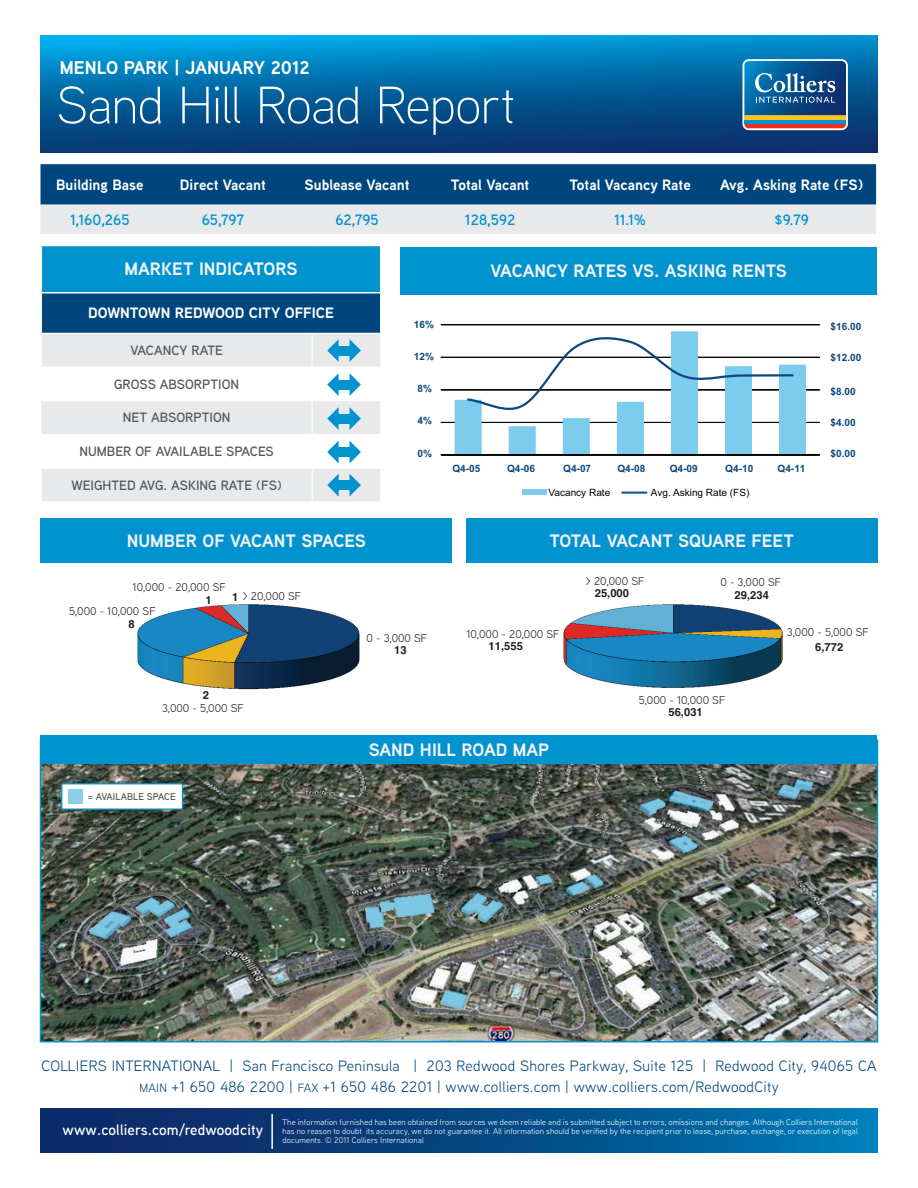
<style>
.page{position:relative;width:918px;height:1188px;background:#fff}
.page>*{position:absolute;margin:0;border:0;box-sizing:border-box;transform-origin:0 0}
.Overview_Title_Heade{font:300 52.5px "Aaux Next";letter-spacing:-.01em;color:#fff}
.Gray_Subhead{font:700 18.45px "Aaux Next";color:#fff}
.Blue_subhead{font:700 18px "Aaux Next";color:#f2f3f4}
.CI_address_front{font:15px "Aaux Next";letter-spacing:.02em;color:#00467e}
.Text_Sidebar{font:700 15px "Aaux Next";color:#fff}
.Blue_subhead-2{font:600 15px "Aaux Next";color:#0093d0}
.URL_footer{font:600 15px "Aaux Next";letter-spacing:.01em;color:#fff}
.Blue_subhead-3{font:600 13.5px "Aaux Next";color:#57585a}
.t1{font:11.25px/15.1px "Aaux Next";color:#231f20;text-align:center}
.t2{font:700 11.25px "Helvetica";color:#231f20}
.t3{font:700 10.05px "Arial";color:#0c487e}
.t4{font:10.05px "Arial";color:#040503}
.Blue_subhead-4{font:600 9.75px "Aaux Next";color:#57585a}
.disclaimer{font:8.25px/9px "Aaux Next";letter-spacing:.015em;color:#fff;text-align:justify}
.s1{font-family:"Helvetica";font-weight:700}
.s2{font-size:12px}
</style>
<div class="page">
<div style="left:522px;top:489px;width:24px;height:5px;background:#7bcced"></div>
<hr style="left:622px;top:492px;width:24px;height:2px;background:#0d5b93">
<hr style="left:441px;top:422px;width:379px;height:1px;background:#040503">
<hr style="left:441px;top:389px;width:379px;height:1px;background:#040503">
<hr style="left:441px;top:357px;width:379px;height:1px;background:#040503">
<hr style="left:441px;top:324px;width:379px;height:1px;background:#040503">
<div style="left:441px;top:455px;width:379px;height:1px;border:1px solid #040503"></div>
<svg style="left:455px;top:331px;width:351px;height:124px"></svg>
<div style="left:466px;top:518px;width:412px;height:45px;background:#0093d0"></div>
<svg style="left:40px;top:36px;width:838px;height:117px;background:#02639f"></svg>
<svg style="left:742px;top:59px;width:106px;height:71px;background:#4b7695"></svg>
<svg style="left:40px;top:164px;width:836px;height:70px;background:#628bac"></svg>
<div style="left:40px;top:518px;width:412px;height:45px;background:#0093d0"></div>
<img style="left:137px;top:604px;width:223px;height:85px">
<img style="left:563px;top:604px;width:220px;height:84px">
<img style="left:43px;top:765px;width:832px;height:274px">
<div style="left:40px;top:736px;width:838px;height:28px;background:#0093d0"></div>
<svg style="left:90px;top:897px;width:102px;height:43px;background:#5e7c85"></svg>
<svg style="left:366px;top:894px;width:68px;height:34px;background:#6e97a1"></svg>
<svg style="left:441px;top:990px;width:26px;height:19px"></svg>
<svg style="left:462px;top:893px;width:40px;height:30px"></svg>
<svg style="left:536px;top:875px;width:16px;height:10px"></svg>
<svg style="left:566px;top:875px;width:37px;height:21px"></svg>
<svg style="left:640px;top:790px;width:73px;height:25px;background:#5c7e88"></svg>
<svg style="left:669px;top:835px;width:28px;height:18px"></svg>
<svg style="left:778px;top:780px;width:34px;height:20px"></svg>
<div style="left:61px;top:783px;width:122px;height:27px;background:#fff;border:1px solid #0093d0"></div>
<div style="left:69px;top:789px;width:14px;height:15px;background:#8dcee9"></div>
<div style="left:40px;top:1108px;width:838px;height:44px;background:linear-gradient(to right,#0e1e5c,#0077b2)"></div>
<hr style="left:271px;top:1114px;width:2px;height:35px;background:#fff">
<div style="left:401px;top:247px;width:476px;height:48px;background:#0093d0"></div>
<div style="left:41px;top:245px;width:340px;height:48px;background:#0093d0"></div>
<div style="left:41px;top:293px;width:340px;height:40px;background:#00467e"></div>
<div style="left:42px;top:334px;width:338px;height:167px;background:#e8e9ea"></div>
<hr style="left:40px;top:245px;width:272px;height:1px;background:#fff">
<hr style="left:40px;top:246px;width:2px;height:46px;background:#fff">
<hr style="left:312px;top:245px;width:69px;height:1px;background:#fff">
<hr style="left:380px;top:246px;width:1px;height:46px;background:#fff">
<hr style="left:40px;top:293px;width:2px;height:40px;background:#fff">
<hr style="left:40px;top:292px;width:272px;height:1px;background:#fff">
<hr style="left:312px;top:292px;width:69px;height:1px;background:#fff">
<hr style="left:380px;top:293px;width:1px;height:40px;background:#fff">
<hr style="left:312px;top:334px;width:1px;height:32px;background:#fff">
<hr style="left:41px;top:468px;width:271px;height:1px;background:#fff">
<hr style="left:312px;top:468px;width:69px;height:1px;background:#fff">
<hr style="left:312px;top:469px;width:1px;height:32px;background:#fff">
<svg style="left:350px;top:474px;width:11px;height:23px"></svg>
<div style="left:342px;top:480px;width:10px;height:10px;background:#0093d0"></div>
<svg style="left:327px;top:474px;width:12px;height:23px"></svg>
<div style="left:336px;top:480px;width:10px;height:10px;background:#0093d0"></div>
<svg style="left:41px;top:339px;width:339px;height:129px"></svg>
<div style="left:336px;top:346px;width:10px;height:9px;background:#0093d0"></div>
<p class="Gray_Subhead" style="left:60px;top:55px;width:251px">MENLO PARK | JANUARY 2012</p>
<p class="Overview_Title_Heade" style="left:56px;top:70px;width:461px">Sand Hill Road Report</p>
<p class="Text_Sidebar" style="left:56px;top:174px;width:89px">Building Base</p>
<p class="Text_Sidebar" style="left:180px;top:174px;width:87px">Direct Vacant</p>
<p class="Text_Sidebar" style="left:305px;top:174px;width:106px">Sublease Vacant</p>
<p class="Text_Sidebar" style="left:451px;top:174px;width:80px">Total Vacant</p>
<p class="Text_Sidebar" style="left:569px;top:174px;width:123px">Total Vacancy Rate</p>
<p class="Text_Sidebar" style="left:720px;top:174px;width:145px">Avg. Asking Rate (FS)</p>
<p class="Blue_subhead-2" style="left:70px;top:209px;width:61px">1,160,265</p>
<p class="Blue_subhead-2" style="left:202px;top:209px;width:44px">65,797</p>
<p class="Blue_subhead-2" style="left:335px;top:209px;width:45px">62,795</p>
<p class="Blue_subhead-2" style="left:465px;top:209px;width:52px">128,592</p>
<p class="Blue_subhead-2" style="left:614px;top:209px;width:34px">11.1%</p>
<p class="Blue_subhead-2" style="left:775px;top:209px;width:36px">$9.79</p>
<p class="Blue_subhead" style="left:125px;top:256px;width:174px">MARKET INDICATORS</p>
<p class="Blue_subhead" style="left:491px;top:258px;width:298px">VACANCY RATES VS. ASKING RENTS</p>
<p class="Text_Sidebar" style="left:88px;top:302px;width:247px">DOWNTOWN REDWOOD CITY OFFICE</p>
<p class="Blue_subhead-3" style="left:130px;top:341px;width:94px">VACANCY RATE</p>
<p class="Blue_subhead-3" style="left:114px;top:375px;width:127px">GROSS ABSORPTION</p>
<p class="Blue_subhead-3" style="left:123px;top:408px;width:109px">NET ABSORPTION</p>
<p class="Blue_subhead-3" style="left:80px;top:442px;width:196px">NUMBER OF AVAILABLE SPACES</p>
<p class="Blue_subhead-3" style="left:71px;top:476px;width:212px">WEIGHTED AVG. ASKING RATE (FS)</p>
<p class="t3" style="left:414px;top:318px;width:22px">16%</p>
<p class="t3" style="left:414px;top:349px;width:22px">12%</p>
<p class="t3" style="left:418px;top:382px;width:16px">8%</p>
<p class="t3" style="left:418px;top:414px;width:16px">4%</p>
<p class="t3" style="left:418px;top:447px;width:16px">0%</p>
<p class="t3" style="left:452px;top:462px;width:29px">Q4-05</p>
<p class="t3" style="left:507px;top:462px;width:29px">Q4-06</p>
<p class="t3" style="left:563px;top:462px;width:29px">Q4-07</p>
<p class="t3" style="left:617px;top:462px;width:29px">Q4-08</p>
<p class="t3" style="left:670px;top:462px;width:29px">Q4-09</p>
<p class="t3" style="left:725px;top:462px;width:29px">Q4-10</p>
<p class="t3" style="left:778px;top:462px;width:29px">Q4-11</p>
<p class="t4" style="left:549px;top:486px;width:63px">Vacancy Rate</p>
<p class="t4" style="left:651px;top:486px;width:100px">Avg. Asking Rate (FS)</p>
<p class="Blue_subhead" style="left:127px;top:528px;width:240px">NUMBER OF VACANT SPACES</p>
<p class="Blue_subhead" style="left:549px;top:528px;width:246px">TOTAL VACANT SQUARE FEET</p>
<p class="t1" style="left:133px;top:580px;width:95px">10,000 - 20,000 SF</p>
<p class="t1" style="left:232px;top:588px;width:70px"><span class="s1">1</span> &gt; 20,000 SF</p>
<p class="t2" style="left:205px;top:591px;width:8px">1</p>
<p class="t1" style="left:586px;top:575px;width:60px;line-height:12.3px">&gt; 20,000 SF<br><span class="s1">25,000</span></p>
<p class="t1" style="left:720px;top:574px;width:62px">0 - 3,000 SF</p>
<p class="t2" style="left:735px;top:586px;width:36px">29,234</p>
<p class="t1" style="left:69px;top:603px;width:88px">5,000 - 10,000 SF</p>
<p class="t3" style="left:831px;top:320px;width:32px">$16.00</p>
<p class="t3" style="left:831px;top:351px;width:32px">$12.00</p>
<p class="t3" style="left:831px;top:384px;width:27px">$8.00</p>
<p class="t3" style="left:831px;top:415px;width:27px">$4.00</p>
<p class="t3" style="left:831px;top:446px;width:27px">$0.00</p>
<p class="t2" style="left:128px;top:614px;width:8px">8</p>
<p class="t2" style="left:203px;top:686px;width:8px">2</p>
<p class="t1" style="left:162px;top:700px;width:83px">3,000 - 5,000 SF</p>
<p class="Blue_subhead-4" style="left:88px;top:790px;width:89px">= AVAILABLE SPACE</p>
<p class="t1" style="left:367px;top:630px;width:62px">0 - 3,000 SF</p>
<p class="t2" style="left:394px;top:641px;width:14px">13</p>
<p class="t1" style="left:466px;top:626px;width:95px">10,000 - 20,000 SF</p>
<p class="t2" style="left:489px;top:637px;width:36px">11,555</p>
<p class="Blue_subhead" style="left:369px;top:737px;width:182px">SAND HILL ROAD MAP</p>
<p class="t1" style="left:639px;top:692px;width:88px">5,000 - 10,000 SF</p>
<p class="t2" style="left:669px;top:703px;width:36px">56,031</p>
<p class="t1" style="left:787px;top:624px;width:83px">3,000 - 5,000 SF<br><span class="s1">6,772</span></p>
<p class="CI_address_front" style="left:41px;top:1056px;width:837px">COLLIERS INTERNATIONAL | San Francisco Peninsula | 203 Redwood Shores Parkway, Suite 125 | Redwood City, 94065 CA</p>
<p class="CI_address_front" style="left:139px;top:1077px;width:641px"><span class="s2">MAIN</span> +1 650 486 2200 | <span class="s2">FAX</span> +1 650 486 2201 | www.colliers.com | www.colliers.com/RedwoodCity</p>
<p class="URL_footer" style="left:63px;top:1119px;width:202px">www.colliers.com/redwoodcity</p>
<p class="disclaimer" style="left:283px;top:1118px;width:577px">The information furnished has been obtained from sources we deem reliable and is submitted subject to errors, omissions and changes. Although Colliers International has no reason to doubt its accuracy, we do not guarantee it. All information should be verified by the recipient prior to lease, purchase, exchange, or execution of legal documents. © 2011 Colliers International</p>
</div>
